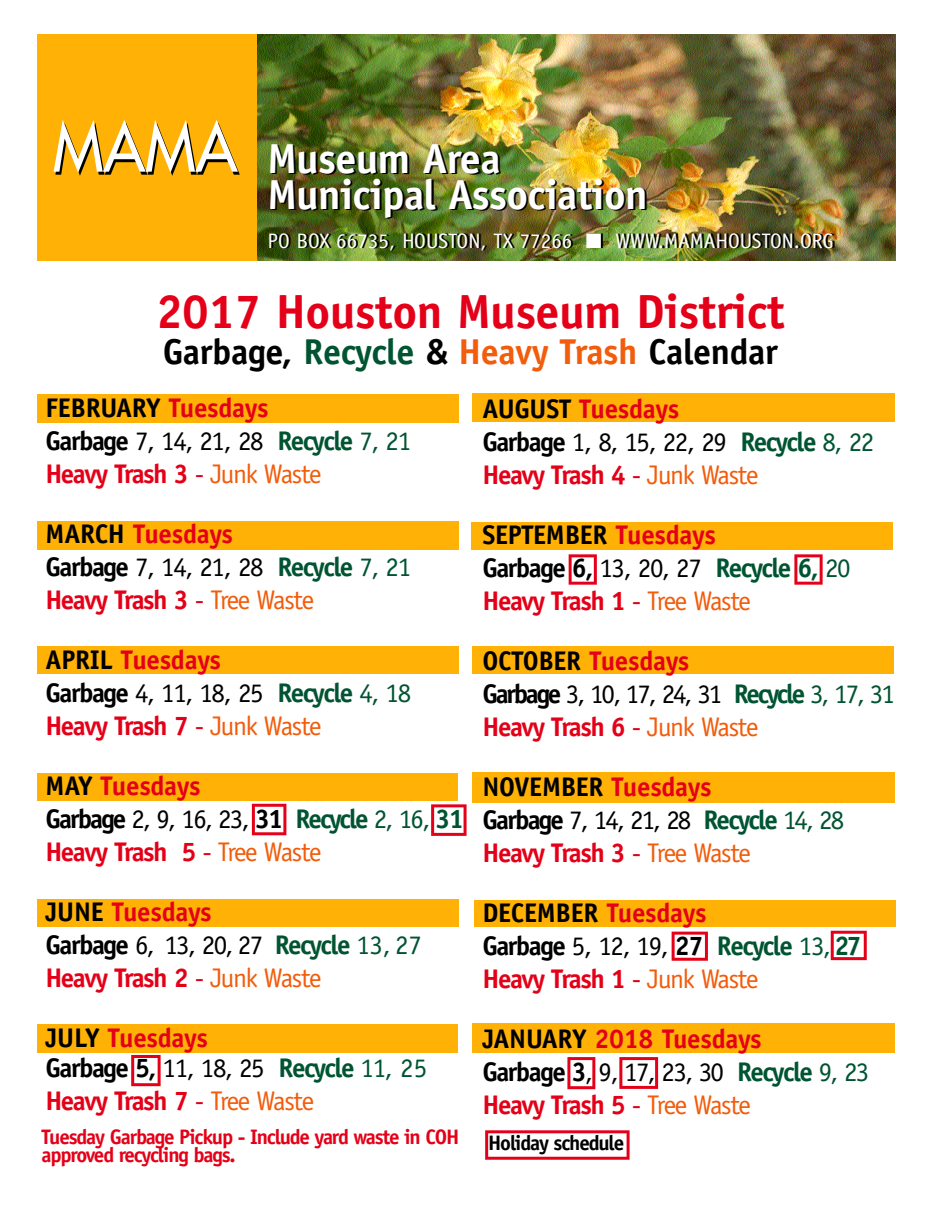
<style>
.page{position:relative;width:936px;height:1208px;background:#fff}
.page>*{position:absolute;margin:0;border:0;box-sizing:border-box;transform-origin:0 0}
.t1{font:66px "Futura";color:#000;scale:.9 1}
.t2{font:700 48px "Officina Sans";letter-spacing:-.01em;color:#e40018}
.t3{font:700 42px/36px "Officina Sans";letter-spacing:-.015em;color:#fff}
.t4{font:700 36px "Officina Sans";letter-spacing:-.01em;color:#000}
.t5{font:700 27px/33px "Officina Sans";letter-spacing:-.055em;color:#e40018}
.t6{font:700 27px/30px "Officina Sans";letter-spacing:-.055em;color:#000}
.t7{font:700 21px/18px "Officina Sans";letter-spacing:-.055em;color:#e40018}
.t8{font:21px "Officina Sans";color:#fff}
.t9{font:700 21px "Officina Sans";letter-spacing:-.055em;color:#000}
.s1{color:#015432}
.s2{color:#f25c0b}
.s3{color:#000}
.s4{font-weight:400;color:#000}
.s5{font-weight:400;color:#015432}
.s6{font-weight:400}
.s7{font-weight:400;color:#f25c0b}
.s8{color:#e40018}
</style>
<div class="page">
<div style="left:472px;top:393px;width:423px;height:29px;background:#ffb205"></div>
<img style="left:257px;top:35px;width:638px;height:226px">
<div style="left:471px;top:522px;width:421px;height:27px;background:#ffb205"></div>
<div style="left:472px;top:646px;width:421px;height:28px;background:#ffb205"></div>
<div style="left:472px;top:772px;width:422px;height:30px;background:#ffb205"></div>
<div style="left:474px;top:899px;width:422px;height:27px;background:#ffb205"></div>
<div style="left:472px;top:1023px;width:422px;height:29px;background:#ffb205"></div>
<div style="left:37px;top:394px;width:421px;height:28px;background:#ffb205"></div>
<div style="left:37px;top:521px;width:421px;height:29px;background:#ffb205"></div>
<div style="left:37px;top:646px;width:421px;height:28px;background:#ffb205"></div>
<div style="left:38px;top:773px;width:420px;height:27px;background:#ffb205"></div>
<div style="left:38px;top:899px;width:420px;height:27px;background:#ffb205"></div>
<div style="left:38px;top:1023px;width:420px;height:29px;background:#ffb205"></div>
<div style="left:38px;top:35px;width:219px;height:226px;background:#ffb205"></div>
<svg style="left:252px;top:803px;width:34px;height:32px"></svg>
<svg style="left:131px;top:1055px;width:29px;height:31px"></svg>
<svg style="left:431px;top:804px;width:35px;height:32px"></svg>
<svg style="left:568px;top:554px;width:28px;height:30px"></svg>
<svg style="left:794px;top:554px;width:28px;height:30px"></svg>
<svg style="left:830px;top:930px;width:36px;height:30px"></svg>
<svg style="left:671px;top:931px;width:36px;height:29px"></svg>
<svg style="left:567px;top:1057px;width:28px;height:32px"></svg>
<svg style="left:485px;top:1130px;width:144px;height:29px"></svg>
<svg style="left:619px;top:1057px;width:39px;height:31px"></svg>
<h1 class="t1" style="left:55px;top:109px;width:207px">MAMA</h1>
<h3 class="t3" style="left:267px;top:140px;width:382px">Museum Area<br>Municipal Asso cia tio n</h3>
<p class="t8" style="left:267px;top:228px;width:567px">PO BOX 66735, HOUSTON, TX 77266 ■ WWW.MAMAHOUSTON.ORG</p>
<h2 class="t2" style="left:156px;top:282px;width:629px">2017 Houston Museum District</h2>
<h3 class="t4" style="left:163px;top:329px;width:616px">G a rb a g e, <span class="s1">R e cycle</span> &amp; <span class="s2">Heavy Tra sh</span> C a le n d a r</h3>
<p class="t5" style="left:46px;top:391px;width:367px"><span class="s3">F E B R UA R Y</span> Tu e sd a ys<br><span class="s3">G arb age</span> <span class="s4">7, 14, 21, 28</span> <span class="s1">R ecycle</span> <span class="s5">7, 21<br></span>Heavy Trash 3 <span class="s6">-</span> <span class="s7">Junk Waste</span></p>
<p class="t5" style="left:46px;top:517px;width:367px"><span class="s3">M A R C H</span> Tu e sd a ys<br><span class="s3">G arb age</span> <span class="s4">7, 14, 21, 28</span> <span class="s1">R ecycle</span> <span class="s5">7, 21<br></span>Heavy Trash 3 <span class="s6">-</span> <span class="s7">Tree Waste</span></p>
<p class="t5" style="left:46px;top:643px;width:367px"><span class="s3">A P R IL</span> Tu e sd a ys<br><span class="s3">G arb age</span> <span class="s4">4, 11, 18, 25</span> <span class="s1">R ecycle</span> <span class="s5">4, 18<br></span>Heavy Trash 7 <span class="s6">-</span> <span class="s7">Junk Waste</span></p>
<p class="t5" style="left:46px;top:769px;width:419px"><span class="s3">M AY</span> Tu e sd a ys<br><span class="s3">G arb age</span> <span class="s4">2, 9, 16, 23,</span> <span class="s3">3 1</span> <span class="s1">R ecycle</span> <span class="s5">2, 16,</span> <span class="s1">3 1<br></span>Heavy Trash 5 <span class="s6">-</span> <span class="s7">Tree Waste</span></p>
<p class="t5" style="left:46px;top:895px;width:377px"><span class="s3">J U N E</span> Tu e sd a ys<br><span class="s3">G arb age</span><span class="s4">6, 13,20,27</span> <span class="s1">R ecycle</span><span class="s5">1 3 ,2 7<br></span>Heavy Trash 2 <span class="s6">-</span> <span class="s7">Junk Waste</span></p>
<p class="t6" style="left:46px;top:1022px;width:383px">J U LY <span class="s8">Tu e sd a ys<br></span>G arb age 5 , <span class="s6">11, 18, 25</span> <span class="s1">R ecycle</span> <span class="s5">1 1 , 25</span></p>
<p class="t5" style="left:46px;top:1084px;width:270px">Heavy Trash 7 <span class="s6">-</span> <span class="s7">Tree Waste</span></p>
<p class="t5" style="left:482px;top:392px;width:393px"><span class="s3">AUGUST</span> Tu e sd a ys<br><span class="s3">G arb age</span> <span class="s4">1, 8, 15, 22, 29</span> <span class="s1">R ecycle</span> <span class="s5">8, 22<br></span>Heavy Trash 4 <span class="s6">-</span> <span class="s7">Junk Waste</span></p>
<p class="t5" style="left:482px;top:518px;width:369px"><span class="s3">S E P T E M B E R</span> Tu e sd a ys<br><span class="s3">G arb age 6 ,</span> <span class="s4">13, 20, 27</span> <span class="s1">R ecycle 6 ,</span> <span class="s5">2 0<br></span>Heavy Trash 1 <span class="s6">-</span> <span class="s7">Tree Waste</span></p>
<p class="t5" style="left:482px;top:644px;width:414px"><span class="s3">O C TO B E R</span> Tu e sd a ys<br><span class="s3">G arbage</span> <span class="s4">3, 10, 17, 24, 31</span> <span class="s1">R ecycle</span> <span class="s5">3, 17, 31<br></span>Heavy Trash 6 <span class="s6">-</span> <span class="s7">Junk Waste</span></p>
<p class="t5" style="left:482px;top:770px;width:363px"><span class="s3">N OV E M B E R</span> Tu e sd a ys<br><span class="s3">G arb age</span> <span class="s4">7, 14, 21, 28</span> <span class="s1">R ecycle</span> <span class="s5">14, 28<br></span>Heavy Trash 3 <span class="s6">-</span> <span class="s7">Tree Waste</span></p>
<p class="t5" style="left:482px;top:896px;width:380px"><span class="s3">D E C E M B E R</span> Tu e sd a ys<br><span class="s3">G arb age</span> <span class="s4">5, 12, 19,</span> <span class="s3">2 7</span> <span class="s1">R ecycle</span> <span class="s5">1 3,</span> <span class="s1">27<br></span>Heavy Trash 1 <span class="s6">-</span> <span class="s7">Junk Waste</span></p>
<p class="t5" style="left:482px;top:1022px;width:388px"><span class="s3">JA N UA R Y</span> 2018 Tu e sd a ys<br><span class="s3">G arb age 3</span><span class="s4">, 9, 17, 23, 30</span> <span class="s1">R ecycle</span> <span class="s5">9, 23<br></span>Heavy Trash 5 <span class="s6">-</span> <span class="s7">Tree Waste</span></p>
<p class="t9" style="left:488px;top:1130px;width:137px">Holiday schedule</p>
<p class="t7" style="left:41px;top:1127px;width:419px">Tuesday Garbage Pickup - Include yard waste in COH ap p roved recycling bags.</p>
</div>
